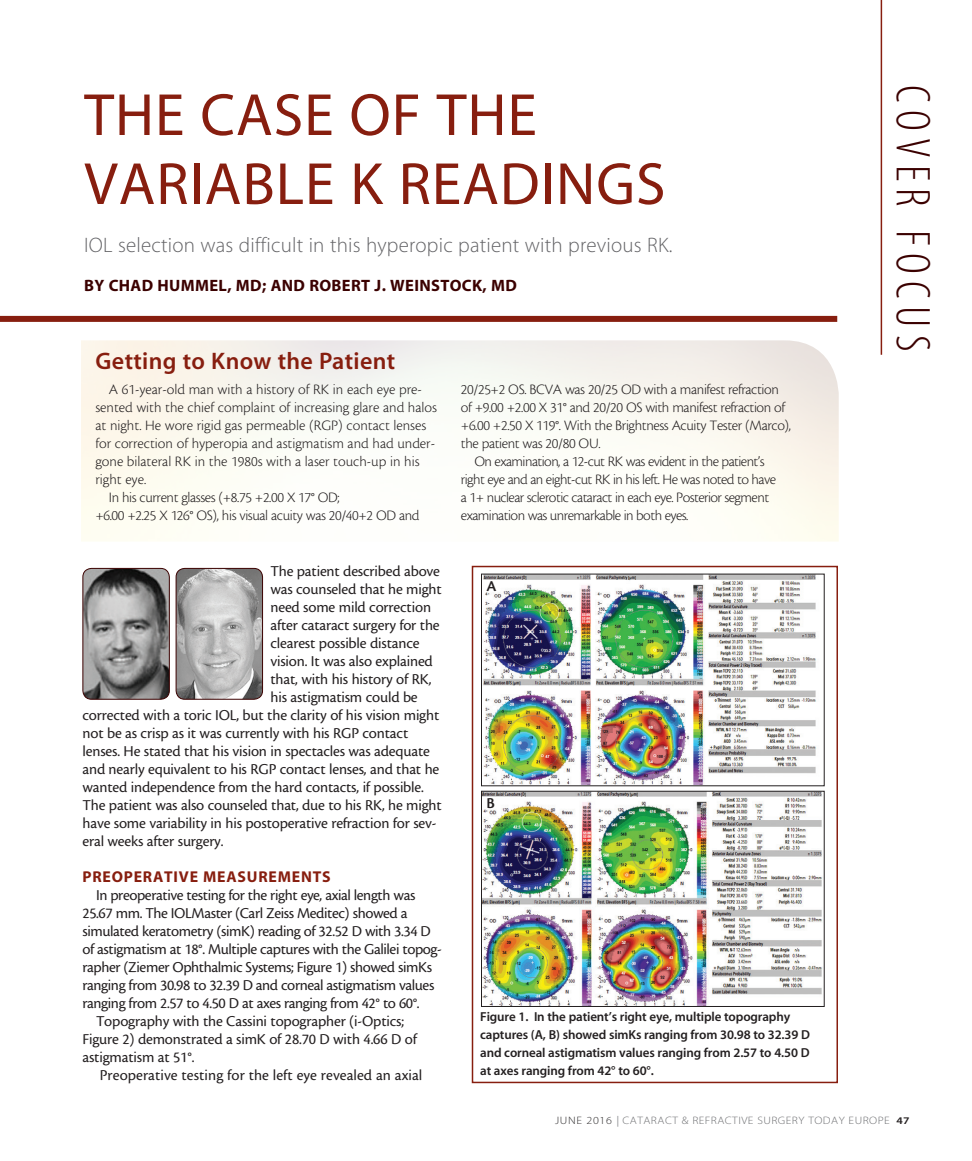
<style>
.page{position:relative;width:972px;height:1161px;background:#fff}
.page>*{position:absolute;margin:0;border:0;box-sizing:border-box;transform-origin:0 0}
.headline{font:60px/69px "Myriad MM 400 600";letter-spacing:.015em;color:#871e0f}
.t1{font:49.2px "Myriad MM 215 300";letter-spacing:.15em;color:#3b0100}
.Subhead_Special_no_l{font:24px "Myriad MM 565 600";letter-spacing:.015em;color:#871e0f}
.deck{font:21px "Myriad MM 215 600";letter-spacing:.01em;color:#636366}
.author{font:16.5px "Myriad MM 700 600";letter-spacing:.02em;color:#3b0100}
.body_first{font:15.75px "Cronos MM 408 10";letter-spacing:-.01em;color:#231f20}
.body{font:15.75px/18px "Cronos MM 408 10";letter-spacing:-.025em;color:#231f20}
.body-2{font:15.75px "Cronos MM 408 10";letter-spacing:.005em;color:#231f20}
.subhead{font:15.75px "Myriad MM 700 600";letter-spacing:.05em;color:#871e0f}
.t2{font:15.75px "Cronos MM 574 10";color:#231f20}
.sidebar_body{font:15px/18px "Cronos MM 250 10";letter-spacing:-.025em;color:#231f20}
.sidebar_body-2{font:15px/18px "Cronos MM 250 10";color:#231f20}
.t3{font:13.05px/18px "Myriad MM 565 600";letter-spacing:-.01em;color:#231f20}
.t4{font:10.8px "Myriad MM 215 600";letter-spacing:.04em;color:#6c6d70;scale:1.11 1}
.s1{color:#312f30}
.s2{font-family:"Myriad MM 400 600";color:#939598}
.s3{font-family:"Myriad MM 565 600";font-size:10.2px;color:#231f20}
</style>
<div class="page">
<hr style="left:881px;top:0;width:1px;height:355px;background:#871e0f">
<div style="left:0;top:316px;width:837px;height:6px;background:#871e0f"></div>
<img style="left:83px;top:568px;width:86px;height:130px">
<div style="left:82px;top:568px;width:88px;height:132px;border:1px solid #3b0100;border-radius:9px"></div>
<img style="left:176px;top:568px;width:87px;height:131px">
<div style="left:176px;top:568px;width:87px;height:132px;border:1px solid #3b0100;border-radius:9px"></div>
<div style="left:472px;top:566px;width:366px;height:517px;border:2px solid #871e0f"></div>
<img style="left:483px;top:576px;width:333px;height:208px">
<img style="left:483px;top:793px;width:339px;height:212px">
<div style="left:481px;top:791px;width:344px;height:216px;border:1px solid #231f20"></div>
<p class="headline" style="left:84px;top:83px;width:583px">THE CASE OF THE<br>VARIABLE K READINGS</p>
<p class="deck" style="left:84px;top:235px;width:590px">IOL selection was difficult in this hyperopic patient with previous RK.</p>
<p class="author" style="left:84px;top:278px;width:434px">BY CHAD HUMMEL, MD; AND ROBERT J. WEINSTOCK, MD</p>
<p class="Subhead_Special_no_l" style="left:95px;top:350px;width:301px">Getting to Know the Patient</p>
<p class="sidebar_body-2" style="left:95px;top:381px;width:343px;text-indent:14px">A 61-year-old man with a history of RK in each eye pre&shy;sented with the chief complaint of increasing glare and halos at night. He wore rigid gas permeable (RGP) contact lenses for correction of hyperopia and astigmatism and had under&shy;gone bilateral RK in the 1980s with a laser touch-up in his right eye.</p>
<p class="sidebar_body" style="left:95px;top:489px;width:326px;text-indent:14px">In his current glasses (+8.75 +2.00 X 17° OD;<br>+6.00 +2.25 X 126° OS), his visual acuity was 20/40+2 OD and</p>
<p class="body_first" style="left:270px;top:563px;width:171px">The patient described above</p>
<p class="body_first" style="left:270px;top:581px;width:173px">was counseled that he might</p>
<p class="body_first" style="left:270px;top:599px;width:162px">need some mild correction</p>
<p class="body_first" style="left:270px;top:617px;width:171px">after cataract surgery for the</p>
<p class="body_first" style="left:270px;top:635px;width:151px">clearest possible distance</p>
<p class="body_first" style="left:270px;top:653px;width:164px">vision. It was also explained</p>
<p class="body_first" style="left:270px;top:671px;width:163px">that, with his history of RK,</p>
<p class="body_first" style="left:270px;top:689px;width:149px">his astigmatism could be</p>
<p class="body_first" style="left:82px;top:707px;width:358px">corrected with a toric IOL, but the clarity of his vision might</p>
<p class="body_first" style="left:82px;top:725px;width:327px">not be as crisp as it was currently with his RGP contact</p>
<p class="body_first" style="left:82px;top:743px;width:349px">lenses. He stated that his vision in spectacles was adequate</p>
<p class="body_first" style="left:82px;top:761px;width:358px">and nearly equivalent to his RGP contact lenses, and that he</p>
<p class="body_first" style="left:82px;top:779px;width:343px">wanted independence from the hard contacts, if possible.</p>
<p class="body_first" style="left:82px;top:797px;width:361px">The patient was also counseled that, due to his RK, he might</p>
<p class="body_first" style="left:82px;top:815px;width:356px">have some variability in his postoperative refraction for sev-</p>
<p class="body_first" style="left:82px;top:833px;width:143px">eral weeks after surgery.</p>
<p class="subhead" style="left:82px;top:869px;width:250px">PREOPERATIVE MEASUREMENTS</p>
<p class="body" style="left:82px;top:886px;width:361px;text-indent:14px">In preoperative testing for the right eye, axial length was 25.67 mm. The IOLMaster (Carl Zeiss Meditec) showed a simulated keratometry (simK) reading of 32.52 D with 3.34 D of astigmatism at 18°. Multiple captures with the Galilei topog&shy;rapher (Ziemer Ophthalmic Systems; Figure 1) showed simKs ranging from 30.98 to 32.39 D and corneal astigmatism values ranging from 2.57 to 4.50 D at axes ranging from 42° to 60°.</p>
<p class="body" style="left:82px;top:1012px;width:336px;text-indent:14px">Topography with the Cassini topographer (i-Optics;<br>Figure 2) demonstrated a simK of 28.70 D with 4.66 D of astigmatism at 51°.</p>
<p class="body-2" style="left:100px;top:1067px;width:324px">Preoperative testing for the left eye revealed an axial</p>
<p class="sidebar_body" style="left:461px;top:381px;width:332px">20/25+2 OS. BCVA was 20/25 OD with a manifest refraction of +9.00 +2.00 X 31° and 20/20 OS with manifest refraction of +6.00 +2.50 X 119°. With the Brightness Acuity Tester (Marco), the patient was 20/80 OU.</p>
<p class="sidebar_body" style="left:461px;top:453px;width:317px;text-indent:14px">On examination, a 12-cut RK was evident in the patient’s right eye and an eight-cut RK in his left. He was noted to have a 1+ nuclear sclerotic cataract in each eye. Posterior segment examination was unremarkable in both eyes.</p>
<p class="t2" style="left:487px;top:578px;width:11px">A</p>
<p class="t2" style="left:487px;top:795px;width:10px">B</p>
<p class="t3" style="left:480px;top:1009px;width:331px">Figure 1. In the patient’s right eye, multiple topography captures (A, B) showed simKs ranging from 30.98 to 32.39 D and corneal astigmatism values ranging from 2.57 to 4.50 D at axes ranging from 42° to 60°.</p>
<h2 class="t1" style="left:937px;top:85px;width:268px;rotate:90deg">COVER FOCUS</h2>
<p class="t4" style="left:555px;top:1115px;width:321px"><span class="s1">JUNE 2016</span> <span class="s2">|</span> CATARACT &amp; REFRACTIVE SURGERY TODAY EUROPE <span class="s3">47</span></p>
</div>
